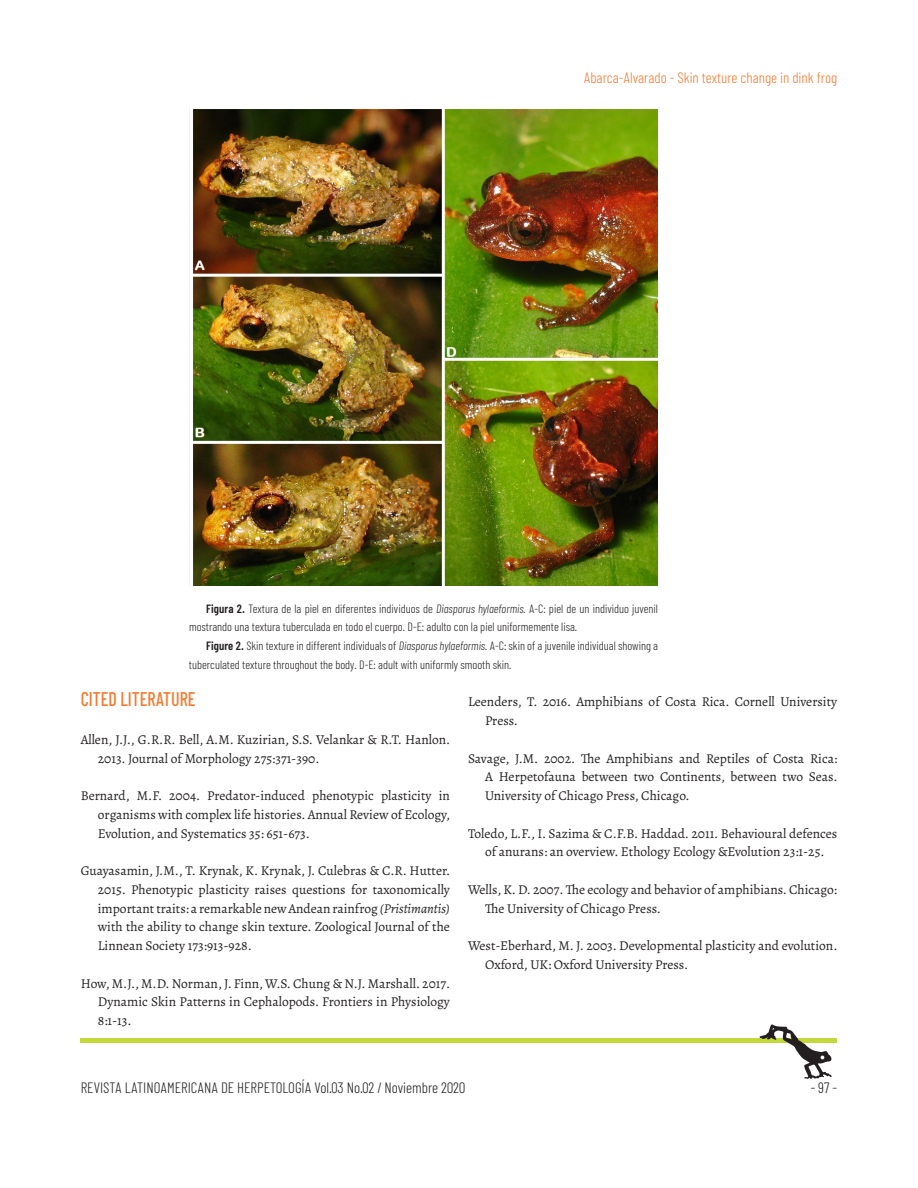
<style>
.page{position:relative;width:918px;height:1188px;background:#fff}
.page>*{position:absolute;margin:0;border:0;box-sizing:border-box;transform-origin:0 0}
._01-txt-Seccion{font:500 19.8px "Barlow Condensed";color:#f47b31;scale:.91 1}
.t1{font:300 15px "Barlow Condensed";color:#231f20}
.t2{font:300 15px "Barlow Condensed";color:#f47b31}
._02-txt-FICHAS_Citas{font:13.5px/18.8px "Alegreya";color:#231f20}
._02-txt_pie_de_Foto{font:300 12px/18.8px "Barlow Condensed";color:#231f20}
.s1{font-weight:600}
.s2{font-style:italic}
</style>
<div class="page">
<hr style="left:81px;top:1038px;width:756px;height:4px;background:#c3d83a">
<svg style="left:760px;top:1024px;width:72px;height:55px"></svg>
<img style="left:192px;top:108px;width:466px;height:477px">
<p class="t2" style="left:584px;top:68px;width:255px">Abarca-Alvarado - Skin texture change in dink frog</p>
<p class="_02-txt_pie_de_Foto" style="left:189px;top:599px;width:471px;text-indent:17px"><span class="s1">Figura 2.</span> Textura de la piel en diferentes individuos de <span class="s2">Diasporus hylaeformis.</span> A-C: piel de un individuo juvenil mostrando una textura tuberculada en todo el cuerpo. D-E: adulto con la piel uniformemente lisa.</p>
<p class="_02-txt_pie_de_Foto" style="left:189px;top:636px;width:470px;text-indent:17px"><span class="s1">Figure 2.</span> Skin texture in different individuals of <span class="s2">Diasporus hylaeformis.</span> A-C: skin of a juvenile individual showing a tuberculated texture throughout the body. D-E: adult with uniformly smooth skin.</p>
<p class="_01-txt-Seccion" style="left:81px;top:687px;width:128px">CITED LITERATURE</p>
<p class="_02-txt-FICHAS_Citas" style="left:98px;top:730px;width:354px;text-indent:-17px">Allen, J.J., G.R.R. Bell, A.M. Kuzirian, S.S. Velankar &amp; R.T. Hanlon.<br>2013. Journal of Morphology 275:371-390.</p>
<p class="_02-txt-FICHAS_Citas" style="left:98px;top:786px;width:354px;text-align:justify;text-indent:-17px">Bernard, M.F. 2004. Predator-induced phenotypic plasticity in organisms with complex life histories. Annual Review of Ecology, Evolution, and Systematics 35: 651-673.</p>
<p class="_02-txt-FICHAS_Citas" style="left:98px;top:861px;width:354px;text-align:justify;text-indent:-17px">Guayasamin, J.M., T. Krynak, K. Krynak, J. Culebras &amp; C.R. Hutter.<br>2015. Phenotypic plasticity raises questions for taxonomically important traits: a remarkable new Andean rainfrog <span class="s2">(Pristimantis) </span>with the ability to change skin texture. Zoological Journal of the Linnean Society 173:913-928.</p>
<p class="_02-txt-FICHAS_Citas" style="left:98px;top:974px;width:354px;text-align:justify;text-indent:-17px">How, M.J., M.D. Norman, J. Finn, W.S. Chung &amp; N.J. Marshall. 2017.<br>Dynamic Skin Patterns in Cephalopods. Frontiers in Physiology 8:1-13.</p>
<p class="_02-txt-FICHAS_Citas" style="left:485px;top:692px;width:354px;text-indent:-17px">Leenders, T. 2016. Amphibians of Costa Rica. Cornell University<br>Press.</p>
<p class="_02-txt-FICHAS_Citas" style="left:485px;top:749px;width:354px;text-align:justify;text-indent:-17px">Savage, J.M. 2002. The Amphibians and Reptiles of Costa Rica:<br>A Herpetofauna between two Continents, between two Seas.<br>University of Chicago Press, Chicago.</p>
<p class="_02-txt-FICHAS_Citas" style="left:468px;top:824px;width:371px;text-align:center">Toledo, L.F., I. Sazima &amp; C.F.B. Haddad. 2011. Behavioural defences of anurans: an overview. Ethology Ecology &amp;Evolution 23:1-25.</p>
<p class="_02-txt-FICHAS_Citas" style="left:485px;top:880px;width:354px;text-indent:-17px">Wells, K. D. 2007. The ecology and behavior of amphibians. Chicago:<br>The University of Chicago Press.</p>
<p class="_02-txt-FICHAS_Citas" style="left:485px;top:936px;width:354px;text-indent:-17px">West-Eberhard, M. J. 2003. Developmental plasticity and evolution.<br>Oxford, UK: Oxford University Press.</p>
<p class="t1" style="left:81px;top:1079px;width:386px">REVISTA LATINOAMERICANA DE HERPETOLOGÍA Vol.03 No.02 / Noviembre 2020</p>
<p class="t1" style="left:811px;top:1079px;width:28px">- 97 -</p>
</div>
